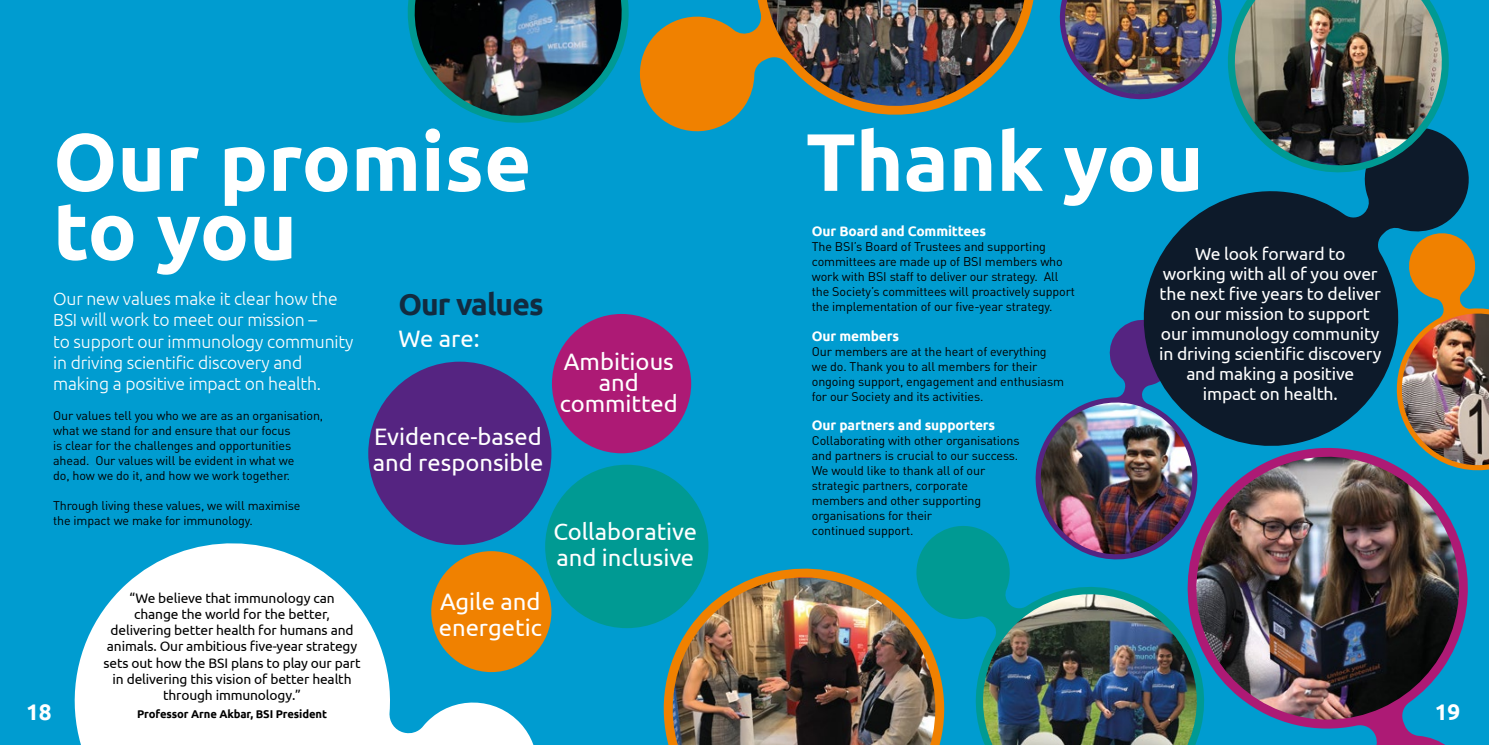
<style>
.page{position:relative;width:1489px;height:745px;background:#fff}
.page>*{position:absolute;margin:0;border:0;box-sizing:border-box;transform-origin:0 0}
.t1{font:700 81.25px/68.8px "Ubuntu";color:#fff}
.t2{font:700 30px "Ubuntu";letter-spacing:-.03em;color:#122b40}
.t3{font:23.75px/26.2px "Ubuntu";color:#fff}
.t4{font:700 22.5px "Ubuntu";color:#fff}
.t5{font:17.5px/20px "Ubuntu";letter-spacing:-.01em;color:#fff;text-align:center}
.t6{font:300 17.5px/21.2px "Ubuntu";letter-spacing:-.01em;color:#fff}
.t7{font:13.75px/16.2px "Ubuntu";letter-spacing:-.01em;color:#000;text-align:center}
.t8{font:700 13.75px "Ubuntu";letter-spacing:-.01em;color:#fff}
.t9{font:12.5px/15px "DIN";letter-spacing:-.01em;color:#000}
.t10{font:700 11.25px "Ubuntu";letter-spacing:-.01em;color:#000}
</style>
<div class="page">
<div style="left:0;top:0;width:1488px;height:744px;background:#009cd0"></div>
<svg style="left:74px;top:528px;width:467px;height:216px;fill:#fff"></svg>
<div style="left:552px;top:314px;width:139px;height:139px;background:#ad1a75;border-radius:50%"></div>
<div style="left:368px;top:361px;width:183px;height:183px;background:#552481;border-radius:50%"></div>
<div style="left:545px;top:464px;width:163px;height:163px;background:#009a93;border-radius:50%"></div>
<div style="left:431px;top:550px;width:120px;height:121px;background:#f08100;border-radius:50%"></div>
<img style="left:541px;top:550px;width:369px;height:194px">
<img style="left:910px;top:526px;width:260px;height:218px">
<img style="left:1028px;top:321px;width:142px;height:250px">
<svg style="left:1133px;top:152px;width:336px;height:312px;fill:#0d1a2a"></svg>
<img style="left:1170px;top:427px;width:298px;height:317px">
<svg style="left:1180px;top:39px;width:281px;height:152px"></svg>
<img style="left:1389px;top:230px;width:99px;height:249px">
<img style="left:1059px;top:0;width:387px;height:169px">
<img style="left:642px;top:0;width:392px;height:132px">
<img style="left:407px;top:0;width:235px;height:123px">
<h1 class="t1" style="left:53px;top:126px;width:480px">Our promise to you</h1>
<h3 class="t6" style="left:53px;top:287px;width:302px">Our new values make it clear how the BSI will work to meet our mission –<br>to support our immunology community in driving scientific discovery and making a positive impact on health.</h3>
<h2 class="t2" style="left:398px;top:286px;width:147px">Our values</h2>
<h3 class="t3" style="left:398px;top:324px;width:82px">We are:</h3>
<p class="t9" style="left:53px;top:407px;width:271px">Our values tell you who we are as an organisation, what we stand for and ensure that our focus<br>is clear for the challenges and opportunities ahead. Our values will be evident in what we<br>do, how we do it, and how we work together.</p>
<p class="t9" style="left:53px;top:497px;width:249px">Through living these values, we will maximise the impact we make for immunology.</p>
<h3 class="t3" style="left:373px;top:422px;width:172px">Evidence-based and responsible</h3>
<h3 class="t3" style="left:560px;top:349px;width:119px;line-height:21.2px;text-align:center">Ambitious and committed</h3>
<h3 class="t3" style="left:553px;top:517px;width:145px">Collaborative and inclusive</h3>
<h1 class="t1" style="left:806px;top:126px;width:399px">Thank you</h1>
<p class="t8" style="left:811px;top:222px;width:176px">Our Board and Committees</p>
<p class="t9" style="left:811px;top:238px;width:264px">The BSI’s Board of Trustees and supporting committees are made up of BSI members who work with BSI staff to deliver our strategy. All the Society’s committees will proactively support the implementation of our five-year strategy.</p>
<p class="t8" style="left:811px;top:327px;width:89px">Our members</p>
<p class="t9" style="left:811px;top:343px;width:254px">Our members are at the heart of everything we do. Thank you to all members for their ongoing support, engagement and enthusiasm for our Society and its activities.</p>
<p class="t8" style="left:811px;top:416px;width:185px">Our partners and supporters</p>
<p class="t9" style="left:811px;top:432px;width:209px">Collaborating with other organisations and partners is crucial to our success.<br>We would like to thank all of our strategic partners, corporate members and other supporting organisations for their<br>continued support.</p>
<h3 class="t5" style="left:1159px;top:243px;width:224px">We look forward to<br>working with all of you over the next five years to deliver on our mission to support our immunology community in driving scientific discovery and making a positive impact on health.</h3>
<h3 class="t4" style="left:26px;top:697px;width:27px">18</h3>
<h3 class="t3" style="left:439px;top:587px;width:104px">Agile and energetic</h3>
<p class="t7" style="left:104px;top:589px;width:258px">“We believe that immunology can<br>change the world for the better, delivering better health for humans and animals. Our ambitious five-year strategy sets out how the BSI plans to play our part in delivering this vision of better health through immunology.”</p>
<p class="t10" style="left:137px;top:706px;width:191px">Professor Arne Akbar, BSI President</p>
<h3 class="t4" style="left:1434px;top:697px;width:27px">19</h3>
</div>
